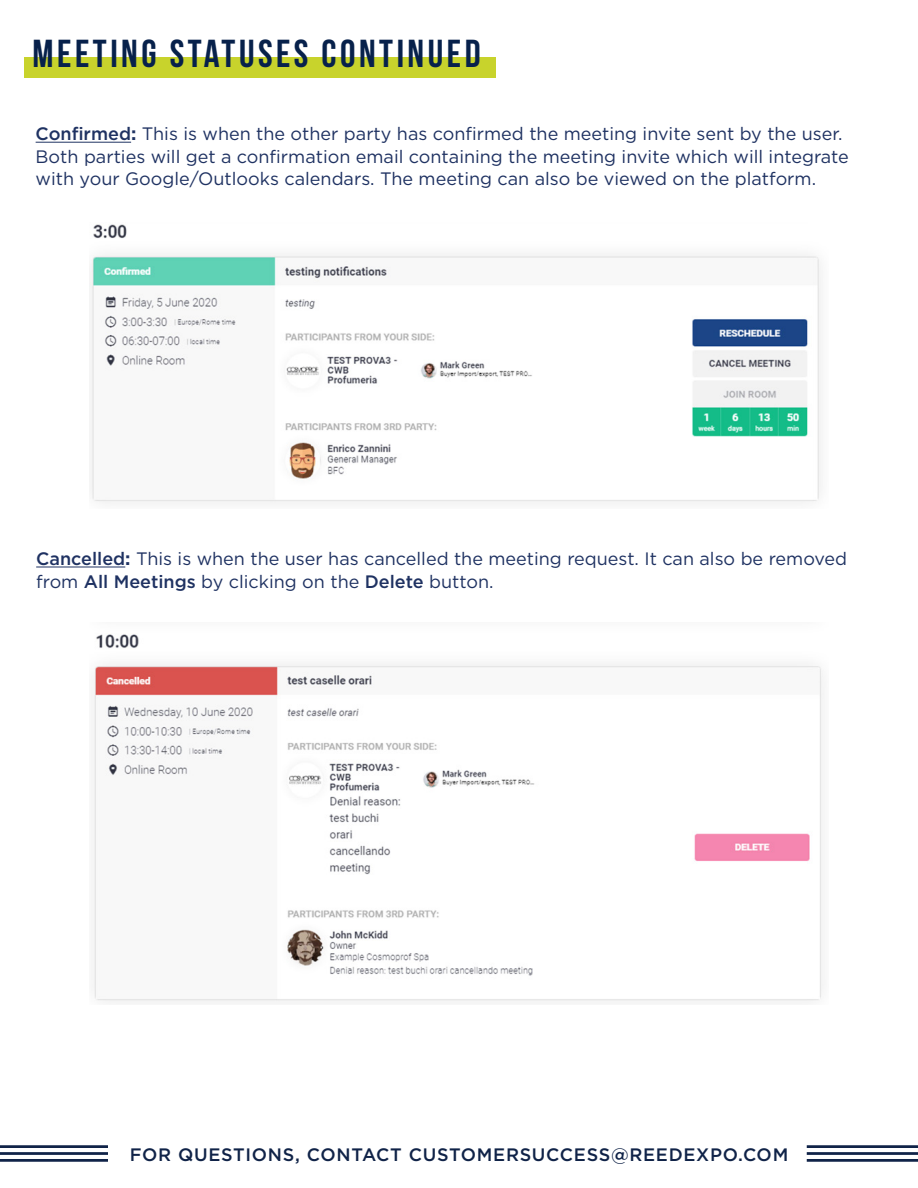
<style>
.page{position:relative;width:918px;height:1188px;background:#fff}
.page>*{position:absolute;margin:0;border:0;box-sizing:border-box;transform-origin:0 0}
.t1{font:700 39px "Bebas Neue";letter-spacing:.09em;color:#07214b}
.PGA_Body{font:18px/22.5px "Gotham";color:#1f3262}
.t2{font:500 18px "Gotham";letter-spacing:.04em;color:#102348}
.s1{font-weight:500}
.s2{font-weight:700}
</style>
<div class="page">
<hr style="left:0;top:1145px;width:108px;height:3px;background:#102348">
<hr style="left:0;top:1152px;width:108px;height:3px;background:#102348">
<hr style="left:0;top:1159px;width:108px;height:3px;background:#102348">
<hr style="left:807px;top:1145px;width:111px;height:3px;background:#102348">
<hr style="left:807px;top:1152px;width:111px;height:3px;background:#102348">
<hr style="left:807px;top:1159px;width:111px;height:3px;background:#102348">
<hr style="left:36px;top:142px;width:95px;height:1px;background:#1f3262">
<img style="left:90px;top:224px;width:731px;height:279px">
<hr style="left:36px;top:567px;width:89px;height:1px;background:#1f3262">
<img style="left:94px;top:634px;width:730px;height:368px">
<div style="left:24px;top:57px;width:472px;height:21px;background:#c8d32c"></div>
<p class="t1" style="left:33px;top:32px;width:449px">MEETING STATUSES CONTINUED</p>
<p class="PGA_Body" style="left:36px;top:122px;width:815px"><span class="s1">Confirmed</span><span class="s2">:</span> This is when the other party has confirmed the meeting invite sent by the user.<br>Both parties will get a confirmation email containing the meeting invite which will integrate with your Google/Outlooks calendars. The meeting can also be viewed on the platform.</p>
<p class="PGA_Body" style="left:36px;top:547px;width:812px"><span class="s1">Cancelled</span><span class="s2">:</span> This is when the user has cancelled the meeting request. It can also be removed from <span class="s1">All Meetings</span> by clicking on the <span class="s1">Delete</span> button.</p>
<p class="t2" style="left:130px;top:1143px;width:660px">FOR QUESTIONS, CONTACT CUSTOMERSUCCESS@REEDEXPO.COM</p>
</div>
